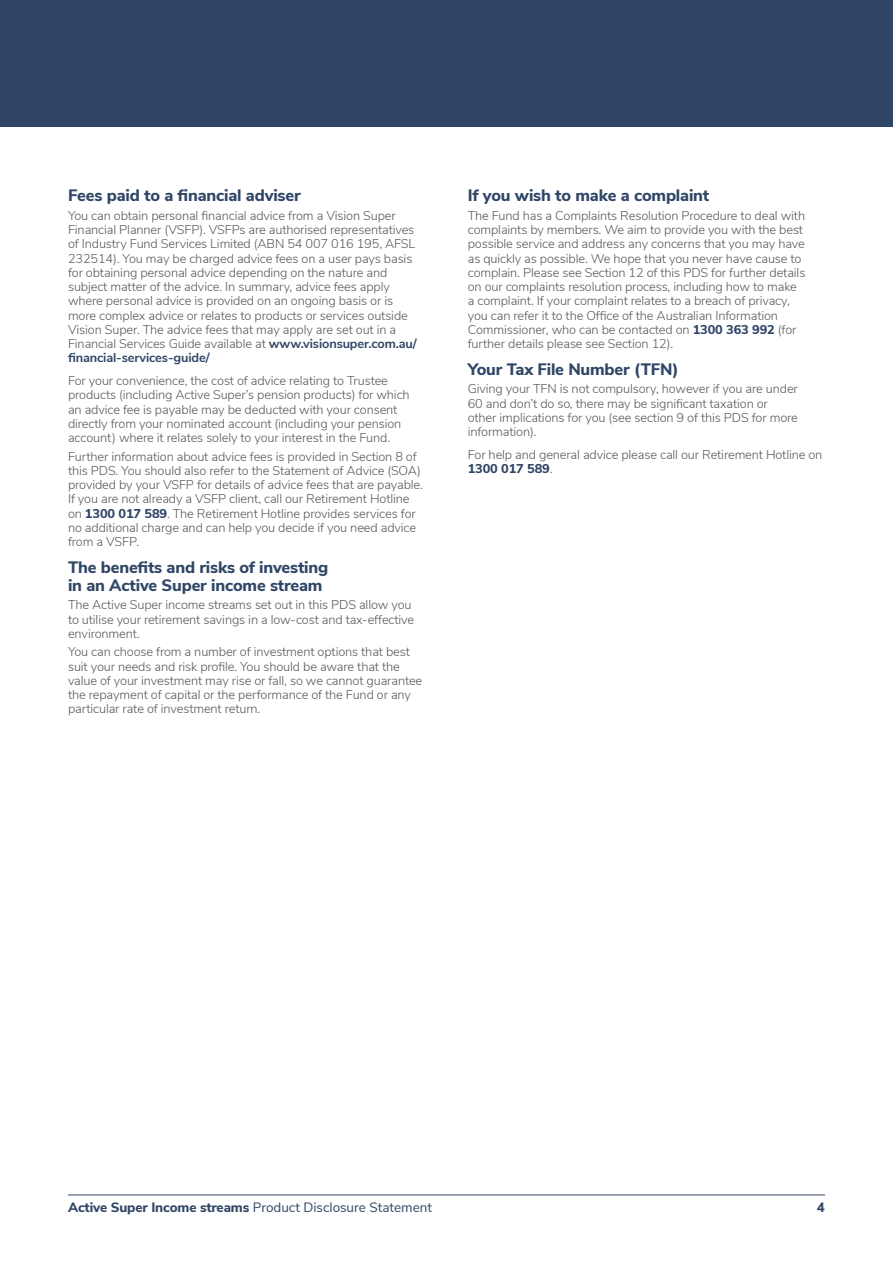
<style>
.page{position:relative;width:893px;height:1263px;background:#fff}
.page>*{position:absolute;margin:0;border:0;box-sizing:border-box;transform-origin:0 0}
.t1{font:800 16.5px/18px "Nunito Sans";letter-spacing:-.01em;color:#304666}
.t2{font:13.5px "Nunito Sans";color:#304666}
.t3{font:800 13.5px "Nunito Sans";color:#304666}
.t4{font:300 12.75px/14.2px "Nunito Sans";letter-spacing:-.01em;color:#58595b}
.s1{font-weight:700;color:#304666}
.s2{font-weight:800;color:#304666}
.s3{font-weight:800}
</style>
<div class="page">
<hr style="left:68px;top:1194px;width:757px;height:1px;background:#304666">
<div style="left:0;top:0;width:893px;height:126px;background:#304666"></div>
<p class="t1" style="left:68px;top:185px;width:234px">Fees paid to a financial adviser</p>
<p class="t4" style="left:68px;top:207px;width:350px">You can obtain personal financial advice from a Vision Super Financial Planner (VSFP). VSFPs are authorised representatives of Industry Fund Services Limited (ABN 54 007 016 195, AFSL 232514). You may be charged advice fees on a user pays basis for obtaining personal advice depending on the nature and subject matter of the advice. In summary, advice fees apply where personal advice is provided on an ongoing basis or is more complex advice or relates to products or services outside Vision Super. The advice fees that may apply are set out in a Financial Services Guide available at <span class="s1">www.visionsuper.com.au/ financial-services-guide/</span></p>
<p class="t4" style="left:68px;top:373px;width:343px">For your convenience, the cost of advice relating to Trustee products (including Active Super’s pension products) for which an advice fee is payable may be deducted with your consent directly from your nominated account (including your pension account) where it relates solely to your interest in the Fund.</p>
<p class="t4" style="left:68px;top:448px;width:356px">Further information about advice fees is provided in Section 8 of this PDS. You should also refer to the Statement of Advice (SOA) provided by your VSFP for details of advice fees that are payable.<br>If you are not already a VSFP client, call our Retirement Hotline on <span class="s2">1300 017 589</span>. The Retirement Hotline provides services for no additional charge and can help you decide if you need advice from a VSFP.</p>
<p class="t1" style="left:68px;top:557px;width:262px">The benefits and risks of investing in an Active Super income stream</p>
<p class="t4" style="left:68px;top:597px;width:348px">The Active Super income streams set out in this PDS allow you to utilise your retirement savings in a low-cost and tax-effective environment.</p>
<p class="t4" style="left:68px;top:644px;width:356px">You can choose from a number of investment options that best suit your needs and risk profile. You should be aware that the value of your investment may rise or fall, so we cannot guarantee the repayment of capital or the performance of the Fund or any particular rate of investment return.</p>
<p class="t1" style="left:468px;top:185px;width:243px">If you wish to make a complaint</p>
<p class="t4" style="left:468px;top:207px;width:339px">The Fund has a Complaints Resolution Procedure to deal with complaints by members. We aim to provide you with the best possible service and address any concerns that you may have as quickly as possible. We hope that you never have cause to complain. Please see Section 12 of this PDS for further details on our complaints resolution process, including how to make a complaint. If your complaint relates to a breach of privacy, you can refer it to the Office of the Australian Information Commissioner, who can be contacted on <span class="s2">1300 363 992</span> (for further details please see Section 12).</p>
<p class="t1" style="left:468px;top:359px;width:212px">Your Tax File Number (TFN)</p>
<p class="t4" style="left:468px;top:381px;width:332px">Giving your TFN is not compulsory, however if you are under 60 and don’t do so, there may be significant taxation or other implications for you (see section 9 of this PDS for more information).</p>
<p class="t4" style="left:468px;top:446px;width:356px">For help and general advice please call our Retirement Hotline on<br><span class="s2">1300 017 589</span>.</p>
<p class="t2" style="left:68px;top:1198px;width:366px"><span class="s3">Active Super Income streams</span> Product Disclosure Statement</p>
<p class="t3" style="left:817px;top:1198px;width:10px">4</p>
</div>
